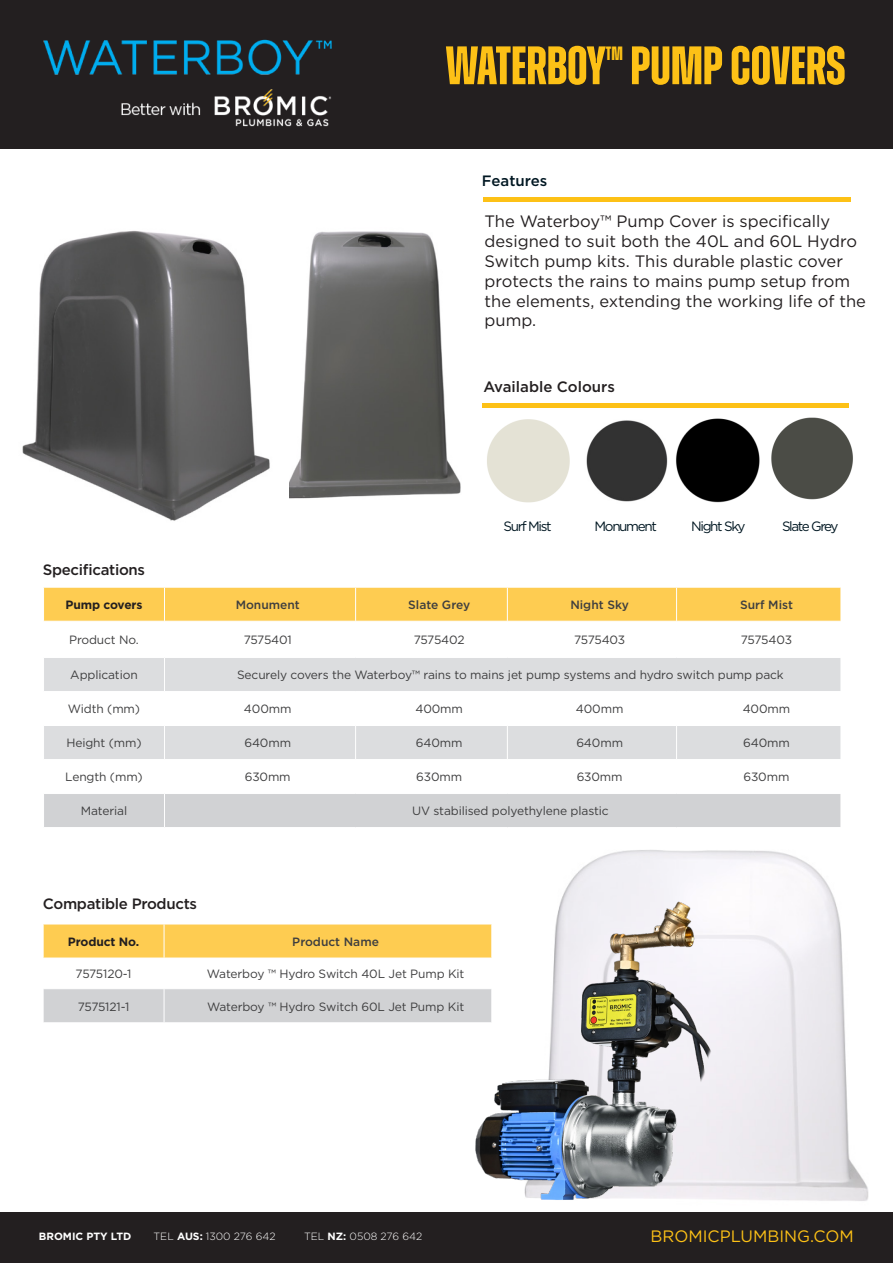
<style>
.page{position:relative;width:893px;height:1263px;background:#fff}
.page>*{position:absolute;margin:0;border:0;box-sizing:border-box;transform-origin:0 0}
.t1{font:700 54px "Zuume";color:#fdc116}
.t2{font:700 19.2px "Zuume";color:#fdc116}
.t3{font:16.5px/19.8px "Gotham";color:#231f20}
.t4{font:16.5px "Gotham";color:#fdc116}
.Product_name-warranty{font:500 15px "Gotham";letter-spacing:-.02em;color:#231f20}
.Product_name-warranty-2{font:500 15px "Gotham";color:#231f20}
.t5{font:500 15px "Gotham";color:#001722}
.t6{font:13.5px "Gotham";letter-spacing:-.1em;color:#001722}
.Table_body{font:12px "Gotham";letter-spacing:-.01em;color:#3e3e3f}
.Table_Header_02{font:500 12px "Gotham";color:#3e3e3f}
.Table_body-2{font:12px "Gotham";letter-spacing:-.03em;color:#3e3e3f}
.Table_Header{font:700 12px "Gotham";letter-spacing:-.01em;color:#231f20}
.t7{font:300 10.5px "Gotham";color:#fff}
.t8{font:700 10.5px "Gotham";color:#fff}
.s1{font-weight:700}
</style>
<div class="page">
<div style="left:0;top:1212px;width:893px;height:51px;background:#231f20"></div>
<div style="left:0;top:0;width:893px;height:149px;background:#231f20"></div>
<img style="left:43px;top:39px;width:289px;height:88px">
<hr style="left:482px;top:404px;width:367px;height:4px;background:#fdc116">
<hr style="left:483px;top:198px;width:367px;height:4px;background:#fdc116">
<img style="left:22px;top:231px;width:268px;height:290px">
<img style="left:290px;top:231px;width:171px;height:268px">
<img style="left:487px;top:419px;width:83px;height:84px">
<img style="left:586px;top:420px;width:82px;height:82px">
<img style="left:676px;top:418px;width:84px;height:85px">
<img style="left:771px;top:417px;width:82px;height:83px">
<div style="left:44px;top:588px;width:797px;height:33px;background:#fecc51"></div>
<div style="left:44px;top:658px;width:797px;height:33px;background:#dcdddf"></div>
<div style="left:44px;top:726px;width:797px;height:33px;background:#dcdddf"></div>
<div style="left:44px;top:794px;width:797px;height:33px;background:#d1d2d4"></div>
<hr style="left:164px;top:658px;width:1px;height:33px;background:#fff">
<hr style="left:164px;top:726px;width:1px;height:33px;background:#fff">
<hr style="left:355px;top:726px;width:1px;height:33px;background:#fff">
<hr style="left:507px;top:726px;width:1px;height:33px;background:#fff">
<hr style="left:676px;top:726px;width:1px;height:33px;background:#fff">
<hr style="left:164px;top:794px;width:1px;height:33px;background:#fff">
<hr style="left:164px;top:587px;width:1px;height:34px;background:#fff">
<hr style="left:355px;top:587px;width:1px;height:34px;background:#fff">
<hr style="left:507px;top:587px;width:1px;height:34px;background:#fff">
<hr style="left:676px;top:587px;width:1px;height:34px;background:#fff">
<svg style="left:44px;top:925px;width:398px;height:97px"></svg>
<hr style="left:43px;top:958px;width:121px;height:1px;background:#fff">
<hr style="left:164px;top:958px;width:328px;height:1px;background:#fff">
<hr style="left:164px;top:958px;width:1px;height:30px;background:#fff">
<hr style="left:43px;top:988px;width:121px;height:1px;background:#fff">
<hr style="left:164px;top:988px;width:328px;height:1px;background:#fff">
<hr style="left:164px;top:989px;width:1px;height:33px;background:#fff">
<hr style="left:164px;top:924px;width:1px;height:34px;background:#fff">
<img style="left:564px;top:850px;width:305px;height:351px">
<img style="left:442px;top:893px;width:319px;height:308px">
<p class="t1" style="left:445px;top:37px;width:162px">WATERBOY</p>
<p class="t2" style="left:606px;top:43px;width:18px">TM</p>
<p class="t1" style="left:630px;top:37px;width:217px">PUMP COVERS</p>
<p class="t5" style="left:482px;top:171px;width:67px">Features</p>
<p class="t3" style="left:485px;top:211px;width:383px">The Waterboy™ Pump Cover is specifically designed to suit both the 40L and 60L Hydro Switch pump kits. This durable plastic cover protects the rains to mains pump setup from the elements, extending the working life of the pump.</p>
<p class="Product_name-warranty-2" style="left:483px;top:376px;width:133px">Available Colours</p>
<p class="t6" style="left:503px;top:518px;width:49px">Surf Mist</p>
<p class="t6" style="left:595px;top:518px;width:64px">Monument</p>
<p class="t6" style="left:691px;top:518px;width:56px">Night Sky</p>
<p class="t6" style="left:782px;top:518px;width:58px">Slate Grey</p>
<p class="Product_name-warranty" style="left:43px;top:560px;width:104px">Specifications</p>
<p class="Table_Header" style="left:65px;top:597px;width:79px">Pump covers</p>
<p class="Table_Header_02" style="left:236px;top:597px;width:66px">Monument</p>
<p class="Table_Header_02" style="left:408px;top:597px;width:63px">Slate Grey</p>
<p class="Table_Header_02" style="left:570px;top:597px;width:60px">Night Sky</p>
<p class="Table_Header_02" style="left:740px;top:597px;width:54px">Surf Mist</p>
<p class="Table_body" style="left:69px;top:632px;width:71px">Product No.</p>
<p class="Table_body" style="left:244px;top:632px;width:50px">7575401</p>
<p class="Table_body-2" style="left:414px;top:632px;width:53px">7575402</p>
<p class="Table_body-2" style="left:574px;top:632px;width:53px">7575403</p>
<p class="Table_body-2" style="left:741px;top:632px;width:53px">7575403</p>
<p class="Table_body" style="left:70px;top:667px;width:69px">Application</p>
<p class="Table_body" style="left:237px;top:667px;width:548px">Securely covers the Waterboy™ rains to mains jet pump systems and hydro switch pump pack</p>
<p class="Table_body" style="left:68px;top:701px;width:74px">Width (mm)</p>
<p class="Table_body" style="left:244px;top:701px;width:49px">400mm</p>
<p class="Table_body" style="left:415px;top:701px;width:49px">400mm</p>
<p class="Table_body" style="left:576px;top:701px;width:49px">400mm</p>
<p class="Table_body" style="left:743px;top:701px;width:49px">400mm</p>
<p class="Table_body" style="left:66px;top:735px;width:77px">Height (mm)</p>
<p class="Table_body" style="left:244px;top:735px;width:48px">640mm</p>
<p class="Table_body" style="left:416px;top:735px;width:48px">640mm</p>
<p class="Table_body" style="left:576px;top:735px;width:48px">640mm</p>
<p class="Table_body" style="left:743px;top:735px;width:48px">640mm</p>
<p class="Table_body" style="left:65px;top:769px;width:79px">Length (mm)</p>
<p class="Table_body" style="left:245px;top:769px;width:47px">630mm</p>
<p class="Table_body" style="left:416px;top:769px;width:47px">630mm</p>
<p class="Table_body" style="left:577px;top:769px;width:47px">630mm</p>
<p class="Table_body" style="left:743px;top:769px;width:47px">630mm</p>
<p class="Table_body" style="left:81px;top:803px;width:48px">Material</p>
<p class="Table_body" style="left:412px;top:803px;width:198px">UV stabilised polyethylene plastic</p>
<p class="Product_name-warranty" style="left:43px;top:894px;width:156px">Compatible Products</p>
<p class="Table_Header" style="left:68px;top:934px;width:73px">Product No.</p>
<p class="Table_Header_02" style="left:292px;top:934px;width:88px">Product Name</p>
<p class="Table_body" style="left:76px;top:966px;width:57px">7575120-1</p>
<p class="Table_body" style="left:207px;top:966px;width:259px">Waterboy ™ Hydro Switch 40L Jet Pump Kit</p>
<p class="Table_body" style="left:78px;top:998px;width:53px">7575121-1</p>
<p class="Table_body" style="left:207px;top:998px;width:259px">Waterboy ™ Hydro Switch 60L Jet Pump Kit</p>
<p class="t8" style="left:39px;top:1229px;width:94px">BROMIC PTY LTD</p>
<p class="t7" style="left:153px;top:1229px;width:124px">TEL <span class="s1">AUS:</span> 1300 276 642</p>
<p class="t7" style="left:304px;top:1229px;width:120px">TEL <span class="s1">NZ:</span> 0508 276 642</p>
<p class="t4" style="left:650px;top:1226px;width:205px">BROMICPLUMBING.COM</p>
</div>
